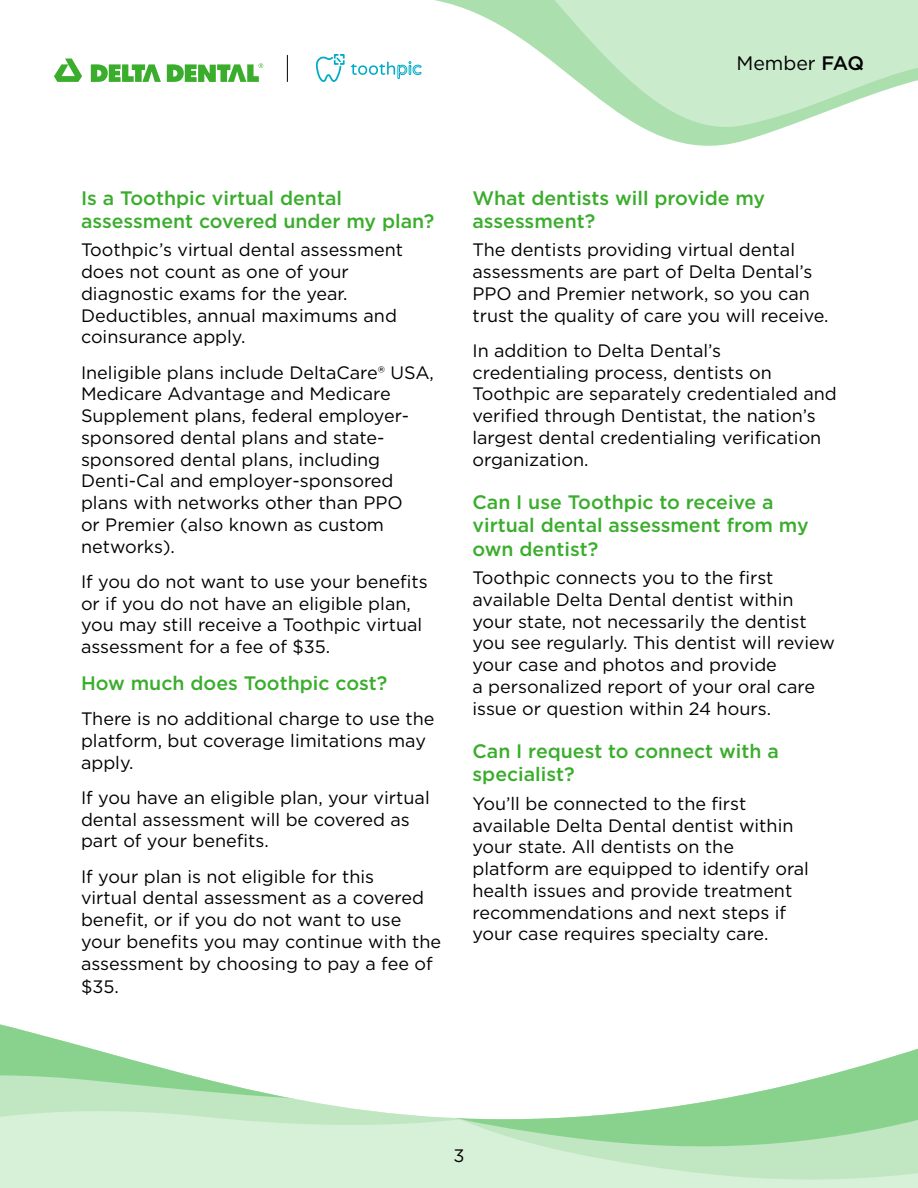
<style>
.page{position:relative;width:918px;height:1188px;background:#fff}
.page>*{position:absolute;margin:0;border:0;box-sizing:border-box;transform-origin:0 0}
.t1{font:500 19.5px/23.2px "Gotham";color:#3aad2c}
.t2{font:19.5px "Gotham";color:#000}
.t3{font:18px/21.8px "Gotham";color:#000}
.s1{font-weight:500}
</style>
<div class="page">
<svg style="left:0;top:1024px;width:110px;height:164px;background:#c3e8c4"></svg>
<svg style="left:110px;top:1048px;width:808px;height:140px"></svg>
<svg style="left:65px;top:0;width:669px;height:146px"></svg>
<svg style="left:506px;top:0;width:412px;height:143px;fill:#caebcc"></svg>
<svg style="left:54px;top:59px;width:28px;height:23px"></svg>
<svg style="left:91px;top:64px;width:70px;height:18px"></svg>
<svg style="left:167px;top:63px;width:96px;height:19px"></svg>
<svg style="left:315px;top:0;width:107px;height:85px"></svg>
<svg style="left:287px;top:55px;width:1px;height:27px"></svg>
<p class="t2" style="left:736px;top:50px;width:129px">Member <span class="s1">FAQ</span></p>
<p class="t1" style="left:81px;top:186px;width:355px">Is a Toothpic virtual dental assessment covered under my plan?</p>
<p class="t3" style="left:81px;top:239px;width:324px">Toothpic’s virtual dental assessment does not count as one of your diagnostic exams for the year.<br>Deductibles, annual maximums and coinsurance apply.</p>
<p class="t3" style="left:81px;top:361px;width:355px">Ineligible plans include DeltaCare® USA,<br>Medicare Advantage and Medicare<br>Supplement plans, federal employer&shy;sponsored dental plans and state&shy;sponsored dental plans, including<br>Denti-Cal and employer-sponsored plans with networks other than PPO<br>or Premier (also known as custom networks).</p>
<p class="t3" style="left:81px;top:570px;width:348px">If you do not want to use your benefits or if you do not have an eligible plan, you may still receive a Toothpic virtual assessment for a fee of $35.</p>
<p class="t1" style="left:81px;top:671px;width:308px">How much does Toothpic cost?</p>
<p class="t3" style="left:81px;top:707px;width:355px">There is no additional charge to use the platform, but coverage limitations may apply.</p>
<p class="t3" style="left:81px;top:786px;width:350px">If you have an eligible plan, your virtual dental assessment will be covered as part of your benefits.</p>
<p class="t3" style="left:81px;top:865px;width:362px">If your plan is not eligible for this<br>virtual dental assessment as a covered benefit, or if you do not want to use your benefits you may continue with the assessment by choosing to pay a fee of $35.</p>
<p class="t1" style="left:472px;top:186px;width:294px">What dentists will provide my assessment?</p>
<p class="t3" style="left:472px;top:239px;width:358px">The dentists providing virtual dental assessments are part of Delta Dental’s PPO and Premier network, so you can trust the quality of care you will receive.</p>
<p class="t3" style="left:472px;top:339px;width:366px">In addition to Delta Dental’s credentialing process, dentists on Toothpic are separately credentialed and verified through Dentistat, the nation’s largest dental credentialing verification organization.</p>
<p class="t1" style="left:472px;top:490px;width:338px">Can I use Toothpic to receive a virtual dental assessment from my own dentist?</p>
<p class="t3" style="left:472px;top:566px;width:364px">Toothpic connects you to the first available Delta Dental dentist within your state, not necessarily the dentist you see regularly. This dentist will review your case and photos and provide<br>a personalized report of your oral care issue or question within 24 hours.</p>
<p class="t1" style="left:472px;top:739px;width:308px">Can I request to connect with a specialist?</p>
<p class="t3" style="left:472px;top:792px;width:338px">You’ll be connected to the first available Delta Dental dentist within your state. All dentists on the platform are equipped to identify oral health issues and provide treatment recommendations and next steps if your case requires specialty care.</p>
<p class="t3" style="left:453px;top:1144px;width:13px">3</p>
</div>
